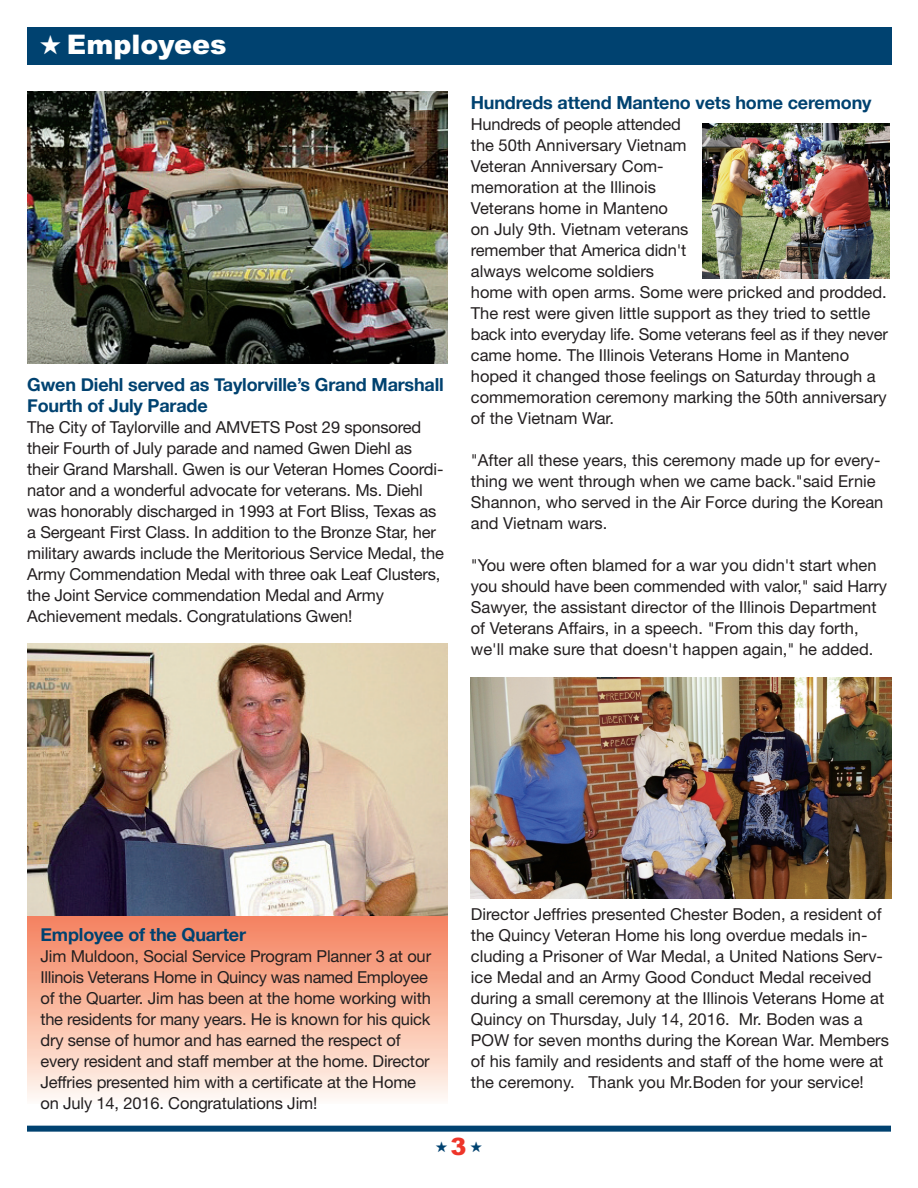
<style>
.page{position:relative;width:918px;height:1188px;background:#fff}
.page>*{position:absolute;margin:0;border:0;box-sizing:border-box;transform-origin:0 0}
.t1{font:900 27px "Arial";color:#fff}
.t2{font:900 24px "Arial";color:#ee3529}
.t3{font:700 18px/21px "Helvetica Neue";letter-spacing:-.01em;color:#004270}
.t4{font:16.5px/21px "Helvetica Neue LT Std";color:#231f20}
.s1{color:#004270}
</style>
<div class="page">
<svg style="left:27px;top:915px;width:421px;height:184px;background:#f8baa3"></svg>
<div style="left:27px;top:1126px;width:864px;height:6px;background:#004270"></div>
<div style="left:27px;top:27px;width:864px;height:37px;background:#004270"></div>
<img style="left:27px;top:92px;width:421px;height:272px">
<img style="left:27px;top:643px;width:421px;height:272px">
<img style="left:471px;top:677px;width:420px;height:221px">
<img style="left:703px;top:123px;width:186px;height:156px">
<h1 class="t1" style="left:40px;top:29px;width:189px">★ Employees</h1>
<p class="t3" style="left:27px;top:374px;width:418px">Gwen Diehl served as Taylorville’s Grand Marshall<br>Fourth of July Parade</p>
<p class="t4" style="left:27px;top:419px;width:418px">The City of Taylorville and AMVETS Post 29 sponsored their Fourth of July parade and named Gwen Diehl as their Grand Marshall. Gwen is our Veteran Homes Coordi&shy;nator and a wonderful advocate for veterans. Ms. Diehl was honorably discharged in 1993 at Fort Bliss, Texas as a Sergeant First Class. In addition to the Bronze Star, her military awards include the Meritorious Service Medal, the Army Commendation Medal with three oak Leaf Clusters, the Joint Service commendation Medal and Army Achievement medals. Congratulations Gwen!</p>
<p class="t3" style="left:471px;top:92px;width:402px">Hundreds attend Manteno vets home ceremony</p>
<p class="t4" style="left:471px;top:116px;width:419px">Hundreds of people attended<br>the 50th Anniversary Vietnam<br>Veteran Anniversary Com-<br>memoration at the Illinois<br>Veterans home in Manteno<br>on July 9th. Vietnam veterans<br>remember that America didn't<br>always welcome soldiers<br>home with open arms. Some were pricked and prodded.<br>The rest were given little support as they tried to settle back into everyday life. Some veterans feel as if they never came home. The Illinois Veterans Home in Manteno hoped it changed those feelings on Saturday through a commemoration ceremony marking the 50th anniversary of the Vietnam War.</p>
<p class="t4" style="left:471px;top:452px;width:414px">"After all these years, this ceremony made up for every&shy;thing we went through when we came back."said Ernie Shannon, who served in the Air Force during the Korean and Vietnam wars.</p>
<p class="t4" style="left:471px;top:557px;width:418px">"You were often blamed for a war you didn't start when you should have been commended with valor," said Harry Sawyer, the assistant director of the Illinois Department of Veterans Affairs, in a speech. "From this day forth, we'll make sure that doesn't happen again," he added.</p>
<p class="t3" style="left:40px;top:923px;width:207px">Employee of the Quarter</p>
<p class="t4" style="left:40px;top:947px;width:392px">Jim Muldoon, Social Service Program Planner 3 at our Illinois Veterans Home in Quincy was named Employee of the Quarter. Jim has been at the home working with the residents for many years. He is known for his quick dry sense of humor and has earned the respect of every resident and staff member at the home. Director Jeffries presented him with a certificate at the Home on July 14, 2016. Congratulations Jim!</p>
<p class="t4" style="left:471px;top:905px;width:420px">Director Jeffries presented Chester Boden, a resident of the Quincy Veteran Home his long overdue medals in&shy;cluding a Prisoner of War Medal, a United Nations Serv&shy;ice Medal and an Army Good Conduct Medal received during a small ceremony at the Illinois Veterans Home at Quincy on Thursday, July 14, 2016. Mr. Boden was a POW for seven months during the Korean War. Members of his family and residents and staff of the home were at the ceremony. Thank you Mr.Boden for your service!</p>
<h2 class="t2" style="left:435px;top:1133px;width:49px"><span class="s1">★</span>3<span class="s1">★</span></h2>
</div>
